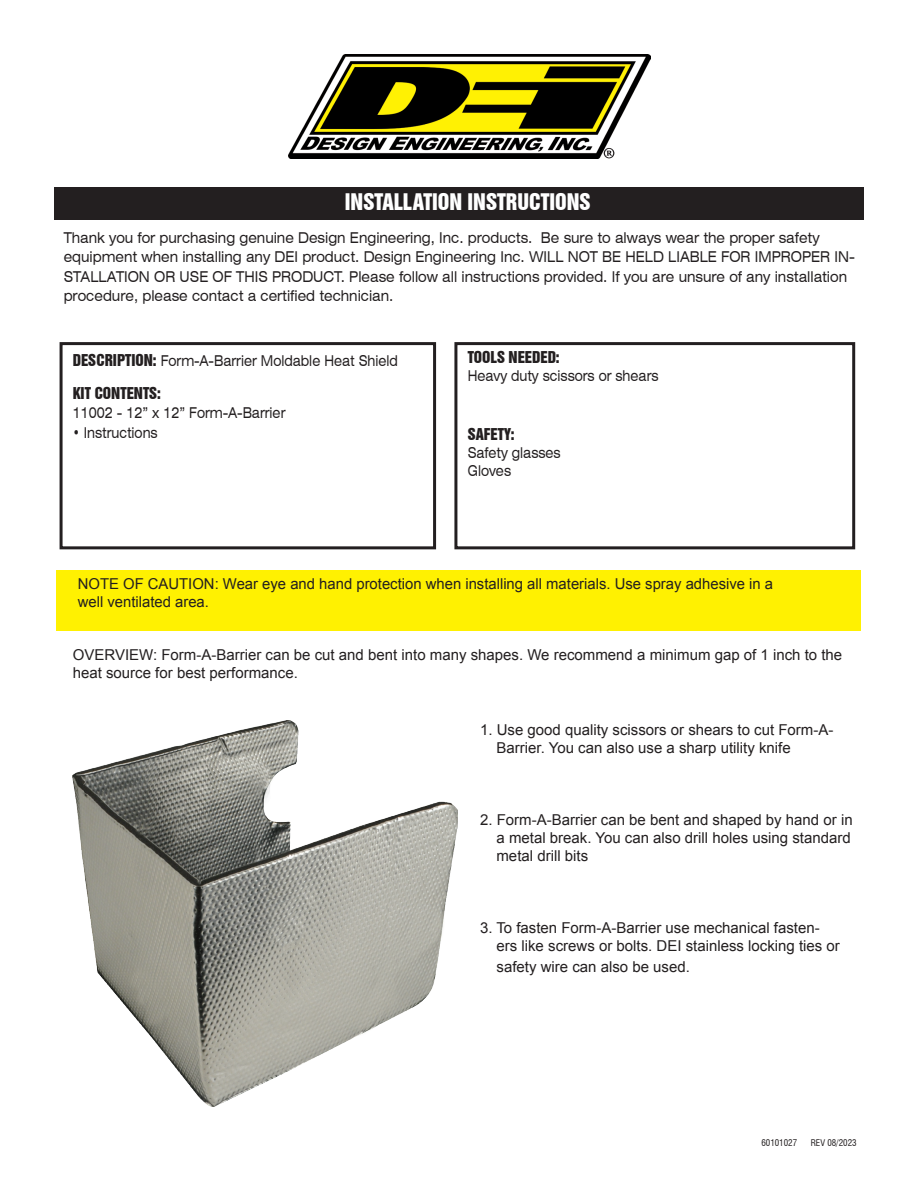
<style>
.page{position:relative;width:918px;height:1188px;background:#fff}
.page>*{position:absolute;margin:0;border:0;box-sizing:border-box;transform-origin:0 0}
.t1{font:21px "Swiss 921 BT Regular A";color:#fff}
.t2{font:15px/18px "Arial";color:#231f20}
.t3{font:expanded 15px/19.5px "Swiss 721 BT";color:#231f20;scale:.85 1}
.t4{font:expanded 15px/18px "Swiss 721 BT";color:#231f20;scale:.8 1}
.t5{font:15px "Swiss 921 BT Regular A";color:#231f20}
.t6{font:condensed 9px "Swiss 721 BT";color:#231f20}
.s1{font-family:"Swiss 921 BT Regular A";font-stretch:normal}
</style>
<div class="page">
<div style="left:54px;top:187px;width:810px;height:33px;background:#231f20"></div>
<div style="left:60px;top:342px;width:376px;height:207px;border:3px solid #231f20"></div>
<div style="left:454px;top:342px;width:401px;height:207px;border:3px solid #231f20"></div>
<img style="left:289px;top:54px;width:361px;height:105px">
<svg style="left:604px;top:148px;width:10px;height:10px"></svg>
<div style="left:57px;top:570px;width:804px;height:61px;background:#fff101"></div>
<img style="left:73px;top:720px;width:384px;height:386px">
<h1 class="t1" style="left:345px;top:188px;width:247px">INSTALLATION INSTRUCTIONS</h1>
<p class="t3" style="left:64px;top:228px;width:932px">Thank you for purchasing genuine Design Engineering, Inc. products. Be sure to always wear the proper safety equipment when installing any DEI product. Design Engineering Inc. WILL NOT BE HELD LIABLE FOR IMPROPER IN-STALLATION OR USE OF THIS PRODUCT. Please follow all instructions provided. If you are unsure of any installation procedure, please contact a certified technician.</p>
<p class="t4" style="left:73px;top:351px;width:408px"><span class="s1">DESCRIPTION:</span> Form-A-Barrier Moldable Heat Shield</p>
<p class="t5" style="left:73px;top:383px;width:90px">KIT CONTENTS:</p>
<p class="t4" style="left:73px;top:404px;width:267px">11002 - 12” x 12” Form-A-Barrier</p>
<p class="t4" style="left:73px;top:423px;width:108px">• Instructions</p>
<p class="t5" style="left:468px;top:347px;width:94px">TOOLS NEEDED:</p>
<p class="t4" style="left:468px;top:367px;width:240px">Heavy duty scissors or shears</p>
<p class="t5" style="left:468px;top:424px;width:48px">SAFETY:</p>
<p class="t4" style="left:468px;top:443px;width:118px">Safety glasses<br>Gloves</p>
<p class="t2" style="left:78px;top:575px;width:697px">NOTE OF CAUTION: Wear eye and hand protection when installing all materials. Use spray adhesive in a well ventilated area.</p>
<p class="t2" style="left:73px;top:646px;width:771px">OVERVIEW: Form-A-Barrier can be cut and bent into many shapes. We recommend a minimum gap of 1 inch to the heat source for best performance.</p>
<p class="t2" style="left:496px;top:720px;width:338px;text-indent:-16px">1. Use good quality scissors or shears to cut Form-A-<br>Barrier. You can also use a sharp utility knife</p>
<p class="t2" style="left:496px;top:810px;width:358px;text-indent:-16px">2. Form-A-Barrier can be bent and shaped by hand or in a metal break. You can also drill holes using standard metal drill bits</p>
<p class="t2" style="left:496px;top:918px;width:345px;text-indent:-16px">3. To fasten Form-A-Barrier use mechanical fasten&shy;ers like screws or bolts. DEI stainless locking ties or</p>
<p class="t2" style="left:496px;top:958px;width:195px">safety wire can also be used.</p>
<p class="t6" style="left:761px;top:1138px;width:37px">60101027</p>
<p class="t6" style="left:811px;top:1138px;width:48px">REV 08/2023</p>
</div>
